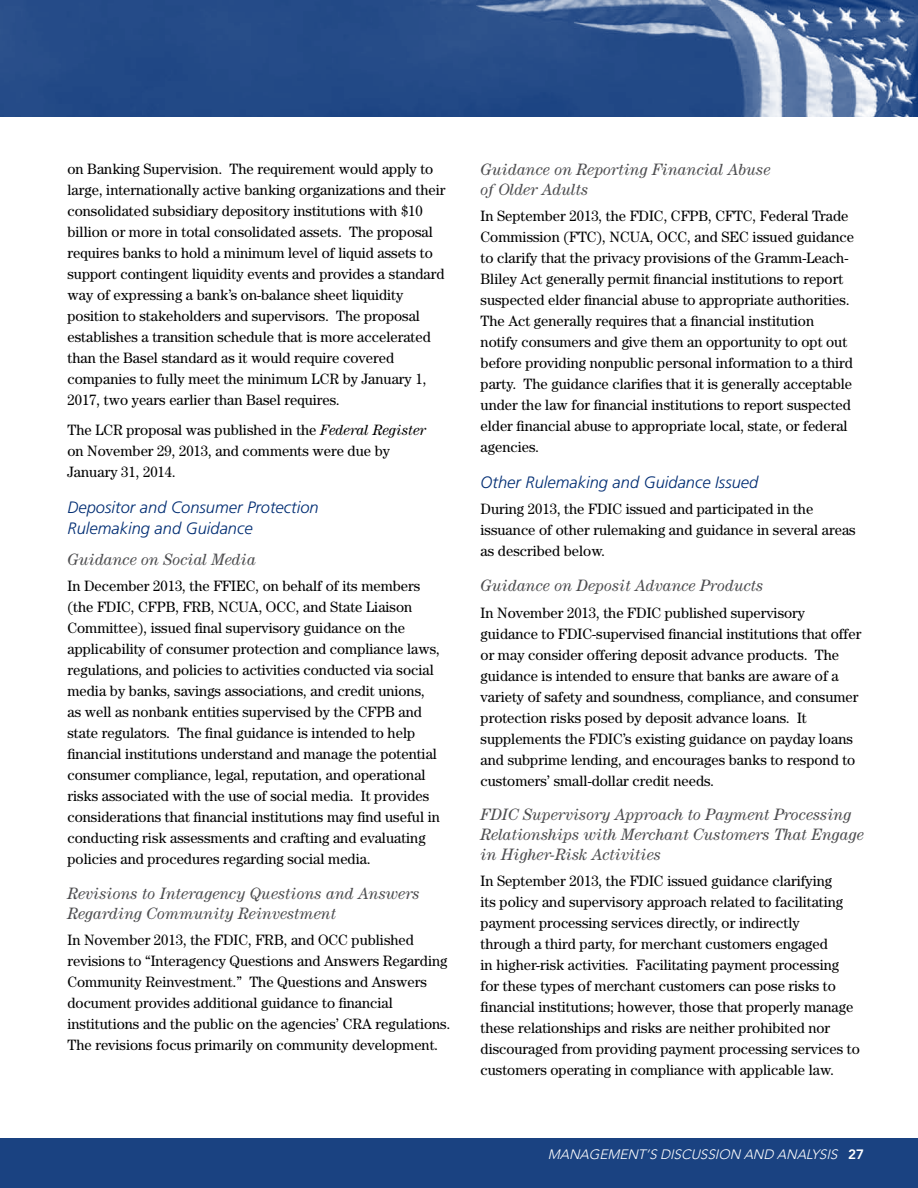
<style>
.page{position:relative;width:918px;height:1188px;background:#fff}
.page>*{position:absolute;margin:0;border:0;box-sizing:border-box;transform-origin:0 0}
.t1{font:italic 16.5px/19.8px "Century";color:#4d4d4f}
.t2{font:italic 300 16.5px/21px "Frutiger LT Std";color:#002d73}
.t3{font:15px/21px "Century";color:#000}
.t4{font:italic 300 13.5px "Avenir LT Std";color:#fff}
.s1{font-style:italic}
.s2{font-weight:800;font-style:normal}
</style>
<div class="page">
<img style="left:0;top:0;width:918px;height:117px">
<div style="left:0;top:1138px;width:918px;height:50px;background:#1a4281"></div>
<p class="t3" style="left:68px;top:158px;width:379px">on Banking Supervision. The requirement would apply to large, internationally active banking organizations and their consolidated subsidiary depository institutions with $10 billion or more in total consolidated assets. The proposal requires banks to hold a minimum level of liquid assets to support contingent liquidity events and provides a standard way of expressing a bank’s on-balance sheet liquidity position to stakeholders and supervisors. The proposal establishes a transition schedule that is more accelerated than the Basel standard as it would require covered companies to fully meet the minimum LCR by January 1, 2017, two years earlier than Basel requires.</p>
<p class="t3" style="left:68px;top:419px;width:360px">The LCR proposal was published in the <span class="s1">Federal Register </span>on November 29, 2013, and comments were due by<br>January 31, 2014.</p>
<p class="t2" style="left:68px;top:497px;width:253px">Depositor and Consumer Protection<br>Rulemaking and Guidance</p>
<p class="t1" style="left:68px;top:549px;width:190px">Guidance on Social Media</p>
<p class="t3" style="left:68px;top:575px;width:374px">In December 2013, the FFIEC, on behalf of its members (the FDIC, CFPB, FRB, NCUA, OCC, and State Liaison Committee), issued final supervisory guidance on the applicability of consumer protection and compliance laws, regulations, and policies to activities conducted via social media by banks, savings associations, and credit unions, as well as nonbank entities supervised by the CFPB and state regulators. The final guidance is intended to help financial institutions understand and manage the potential consumer compliance, legal, reputation, and operational risks associated with the use of social media. It provides considerations that financial institutions may find useful in conducting risk assessments and crafting and evaluating policies and procedures regarding social media.</p>
<p class="t1" style="left:68px;top:883px;width:354px">Revisions to Interagency Questions and Answers<br>Regarding Community Reinvestment</p>
<p class="t3" style="left:68px;top:929px;width:384px">In November 2013, the FDIC, FRB, and OCC published revisions to “Interagency Questions and Answers Regarding Community Reinvestment.” The Questions and Answers document provides additional guidance to financial institutions and the public on the agencies’ CRA regulations.<br>The revisions focus primarily on community development.</p>
<p class="t1" style="left:481px;top:159px;width:291px">Guidance on Reporting Financial Abuse of Older Adults</p>
<p class="t3" style="left:481px;top:205px;width:375px">In September 2013, the FDIC, CFPB, CFTC, Federal Trade Commission (FTC), NCUA, OCC, and SEC issued guidance to clarify that the privacy provisions of the Gramm-Leach-Bliley Act generally permit financial institutions to report suspected elder financial abuse to appropriate authorities.<br>The Act generally requires that a financial institution notify consumers and give them an opportunity to opt out before providing nonpublic personal information to a third party. The guidance clarifies that it is generally acceptable under the law for financial institutions to report suspected elder financial abuse to appropriate local, state, or federal agencies.</p>
<p class="t2" style="left:481px;top:472px;width:279px">Other Rulemaking and Guidance Issued</p>
<p class="t3" style="left:481px;top:499px;width:377px">During 2013, the FDIC issued and participated in the issuance of other rulemaking and guidance in several areas as described below.</p>
<p class="t1" style="left:481px;top:575px;width:284px">Guidance on Deposit Advance Products</p>
<p class="t3" style="left:481px;top:602px;width:382px">In November 2013, the FDIC published supervisory guidance to FDIC-supervised financial institutions that offer or may consider offering deposit advance products. The guidance is intended to ensure that banks are aware of a variety of safety and soundness, compliance, and consumer protection risks posed by deposit advance loans. It supplements the FDIC’s existing guidance on payday loans and subprime lending, and encourages banks to respond to customers’ small-dollar credit needs.</p>
<p class="t1" style="left:481px;top:804px;width:385px">FDIC Supervisory Approach to Payment Processing<br>Relationships with Merchant Customers That Engage in Higher-Risk Activities</p>
<p class="t3" style="left:481px;top:870px;width:381px">In September 2013, the FDIC issued guidance clarifying<br>its policy and supervisory approach related to facilitating payment processing services directly, or indirectly<br>through a third party, for merchant customers engaged<br>in higher-risk activities. Facilitating payment processing for these types of merchant customers can pose risks to financial institutions; however, those that properly manage these relationships and risks are neither prohibited nor discouraged from providing payment processing services to customers operating in compliance with applicable law.</p>
<p class="t4" style="left:548px;top:1146px;width:318px">MANAGEMENT’S DISCUSSION AND ANALYSIS <span class="s2">27</span></p>
</div>
